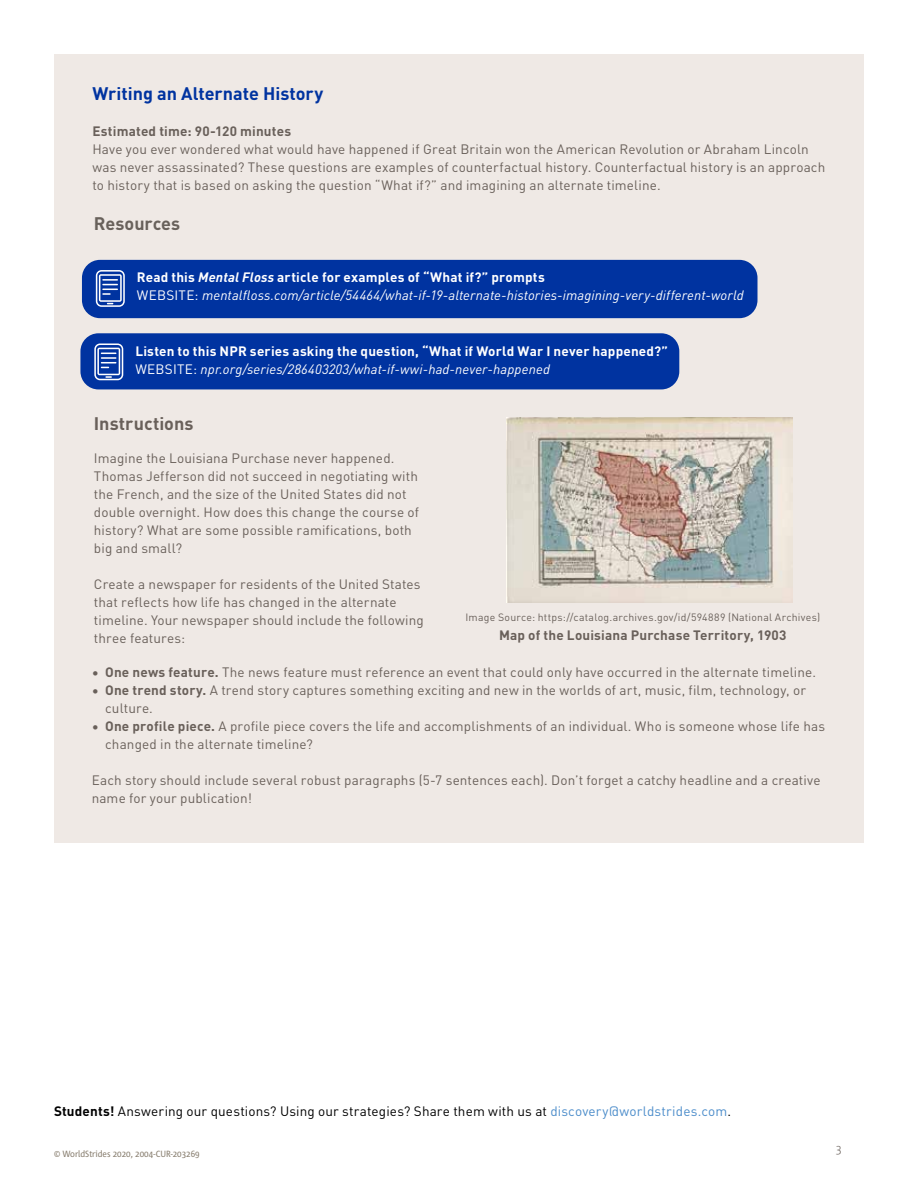
<style>
.page{position:relative;width:918px;height:1188px;background:#fff}
.page>*{position:absolute;margin:0;border:0;box-sizing:border-box;transform-origin:0 0}
.t1{font:700 18px "DIN Pro";color:#0033a0}
.t2{font:700 18px "DIN Pro";color:#69605a}
.t3{font:700 18px "DIN Pro";letter-spacing:-.005em;color:#68615b}
.t4{font:13.5px/18px "DIN Pro";letter-spacing:.01em;color:#69605a}
.t5{font:italic 13.5px/18px "DIN Pro";letter-spacing:.01em;color:#fff}
.t6{font:700 13.5px/18px "DIN Pro";letter-spacing:.015em;color:#fff}
.t7{font:13.5px "DIN Pro";letter-spacing:.01em;color:#000101}
.t8{font:700 13.5px "DIN Pro";letter-spacing:.015em;color:#69605a}
.t9{font:300 12px "Corpid C1 s S Cd";color:#69605a}
.t10{font:10.5px "DIN Pro";letter-spacing:.02em;color:#69605a}
.t11{font:9px "Corpid C1 s S Cd";color:#887e6f}
.s1{font-weight:700;font-style:normal}
.s2{font-weight:700}
.s3{font-style:normal}
.s4{font-weight:400}
.s5{font-weight:400;font-style:italic}
.s6{color:#4b8cca}
</style>
<div class="page">
<div style="left:54px;top:54px;width:810px;height:788px;background:#efe9e5"></div>
<div style="left:80px;top:333px;width:599px;height:56px;background:#0033a0;border-radius:18px"></div>
<svg style="left:94px;top:343px;width:29px;height:37px"></svg>
<div style="left:82px;top:260px;width:675px;height:58px;background:#0033a0;border-radius:18px"></div>
<svg style="left:96px;top:270px;width:29px;height:37px"></svg>
<img style="left:507px;top:417px;width:286px;height:186px">
<h1 class="t1" style="left:92px;top:79px;width:233px">Writing an Alternate History</h1>
<p class="t8" style="left:92px;top:120px;width:200px">Estimated time: 90-120 minutes</p>
<p class="t4" style="left:92px;top:139px;width:735px">Have you ever wondered what would have happened if Great Britain won the American Revolution or Abraham Lincoln was never assassinated? These questions are examples of counterfactual history. Counterfactual history is an approach to history that is based on asking the question “What if?” and imagining an alternate timeline.</p>
<h1 class="t3" style="left:94px;top:210px;width:88px">Resources</h1>
<p class="t5" style="left:137px;top:268px;width:609px"><span class="s1">Read this</span> <span class="s2">Mental Floss</span> <span class="s1">article for examples of “What if?” prompts<br></span><span class="s3">WEBSITE:</span> mentalfloss.com/article/54464/what-if-19-alternate-histories-imagining-very-different-world</p>
<p class="t6" style="left:135px;top:341px;width:534px">Listen to this NPR series asking the question, “What if World War I never happened?”<br><span class="s4">WEBSITE:</span> <span class="s5">npr.org/series/286403203/what-if-wwi-had-never-happened</span></p>
<h1 class="t2" style="left:94px;top:410px;width:101px">Instructions</h1>
<p class="t4" style="left:94px;top:448px;width:327px">Imagine the Louisiana Purchase never happened.<br>Thomas Jefferson did not succeed in negotiating with the French, and the size of the United States did not double overnight. How does this change the course of history? What are some possible ramifications, both big and small?</p>
<p class="t4" style="left:94px;top:574px;width:331px">Create a newspaper for residents of the United States that reflects how life has changed in the alternate timeline. Your newspaper should include the following three features:</p>
<p class="t4" style="left:92px;top:662px;width:726px">• <span class="s2">One news feature.</span> The news feature must reference an event that could only have occurred in the alternate timeline.</p>
<p class="t4" style="left:105px;top:680px;width:702px;text-indent:-14px">• <span class="s2">One trend story.</span> A trend story captures something exciting and new in the worlds of art, music, film, technology, or culture.</p>
<p class="t4" style="left:105px;top:716px;width:722px;text-indent:-14px">• <span class="s2">One profile piece.</span> A profile piece covers the life and accomplishments of an individual. Who is someone whose life has changed in the alternate timeline?</p>
<p class="t4" style="left:92px;top:770px;width:730px">Each story should include several robust paragraphs (5-7 sentences each). Don’t forget a catchy headline and a creative name for your publication!</p>
<p class="t10" style="left:466px;top:609px;width:356px">Image Source: https://catalog.archives.gov/id/594889 (National Archives)</p>
<p class="t8" style="left:499px;top:625px;width:289px">Map of the Louisiana Purchase Territory, 1903</p>
<p class="t7" style="left:54px;top:1101px;width:679px"><span class="s2">Students!</span> Answering our questions? Using our strategies? Share them with us at <span class="s6">discovery@worldstrides.com</span>.</p>
<p class="t11" style="left:54px;top:1148px;width:147px">© WorldStrides 2020, 2004-CUR-203269</p>
<p class="t9" style="left:836px;top:1141px;width:7px">3</p>
</div>
